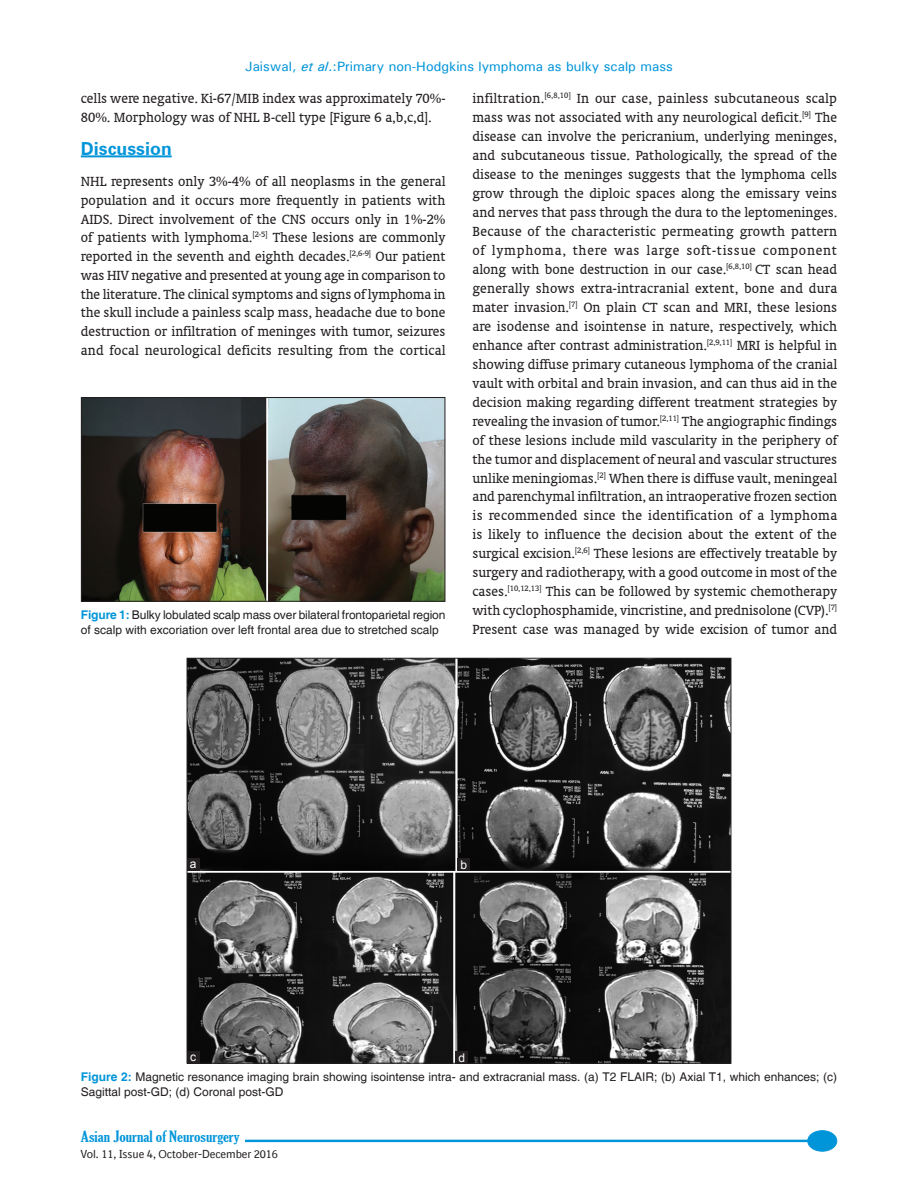
<style>
.page{position:relative;width:918px;height:1188px;background:#fff}
.page>*{position:absolute;margin:0;border:0;box-sizing:border-box;transform-origin:0 0}
.t1{font:700 18px "Zurich BT";color:#0095d9}
.TX{font:15px/18.9px "Oranda BT";color:#231f20;text-align:justify}
.RF{font:extra-condensed 15px "Gloucester";color:#0095d9;scale:1.25 1}
.t2{font:500 13.5px "Univers";color:#0095d9}
.FGC{font:12px/15px "Helvetica";color:#231f20}
.LABEL{font:12px "Arial";color:#fff}
.RF_RECTO_1{font:11.25px "BI Sans";letter-spacing:-.005em;color:#231f20}
.s1{font-style:italic}
.s2{font-weight:700;color:#0095d9}
</style>
<div class="page">
<div style="left:808px;top:1131px;width:29px;height:20px;background:#0095d9;border-radius:50%"></div>
<div style="left:807px;top:1130px;width:30px;height:22px;border:1px solid #0095d9;border-radius:50%"></div>
<hr style="left:245px;top:1140px;width:575px;height:2px;background:#0095d9">
<hr style="left:81px;top:155px;width:91px;height:2px;background:#0095d9">
<img style="left:189px;top:660px;width:540px;height:401px">
<div style="left:455px;top:1051px;width:13px;height:12px;background:#231f20"></div>
<div style="left:187px;top:1051px;width:12px;height:12px;background:#231f20"></div>
<div style="left:458px;top:858px;width:12px;height:13px;background:#231f20"></div>
<div style="left:187px;top:858px;width:12px;height:13px;background:#231f20"></div>
<img style="left:83px;top:399px;width:360px;height:200px">
<div style="left:81px;top:397px;width:364px;height:204px;border:1px solid #231f20"></div>
<p class="t2" style="left:245px;top:57px;width:429px">Jaiswal, <span class="s1">et al</span>.:Primary non‑Hodgkins lymphoma as bulky scalp mass</p>
<p class="TX" style="left:81px;top:89px;width:365px">cells were negative. Ki-67/MIB index was approximately 70%-<br>80%. Morphology was of NHL B-cell type [Figure 6 a,b,c,d].</p>
<h1 class="t1" style="left:81px;top:137px;width:92px">Discussion</h1>
<p class="TX" style="left:81px;top:172px;width:366px">NHL represents only 3%-4% of all neoplasms in the general population and it occurs more frequently in patients with AIDS. Direct involvement of the CNS occurs only in 1%-2% of patients with lymphoma.<sup>[2-5]</sup> These lesions are commonly reported in the seventh and eighth decades.<sup>[2,6-9]</sup> Our patient was HIV negative and presented at young age in comparison to the literature. The clinical symptoms and signs of lymphoma in the skull include a painless scalp mass, headache due to bone destruction or infiltration of meninges with tumor, seizures and focal neurological deficits resulting from the cortical</p>
<p class="FGC" style="left:81px;top:608px;width:366px"><span class="s2">Figure 1:</span> Bulky lobulated scalp mass over bilateral frontoparietal region of scalp with excoriation over left frontal area due to stretched scalp</p>
<p class="TX" style="left:472px;top:89px;width:366px">infiltration.<sup>[6,8,10]</sup> In our case, painless subcutaneous scalp mass was not associated with any neurological deficit.<sup>[9]</sup> The disease can involve the pericranium, underlying meninges, and subcutaneous tissue. Pathologically, the spread of the disease to the meninges suggests that the lymphoma cells grow through the diploic spaces along the emissary veins and nerves that pass through the dura to the leptomeninges.<br>Because of the characteristic permeating growth pattern of lymphoma, there was large soft-tissue component along with bone destruction in our case.<sup>[6,8,10]</sup> CT scan head generally shows extra-intracranial extent, bone and dura mater invasion.<sup>[7]</sup> On plain CT scan and MRI, these lesions are isodense and isointense in nature, respectively, which enhance after contrast administration.<sup>[2,9,11]</sup> MRI is helpful in showing diffuse primary cutaneous lymphoma of the cranial vault with orbital and brain invasion, and can thus aid in the decision making regarding different treatment strategies by revealing the invasion of tumor.<sup>[2,11]</sup> The angiographic findings of these lesions include mild vascularity in the periphery of the tumor and displacement of neural and vascular structures unlike meningiomas.<sup>[2]</sup> When there is diffuse vault, meningeal and parenchymal infiltration, an intraoperative frozen section is recommended since the identification of a lymphoma is likely to influence the decision about the extent of the surgical excision.<sup>[2,6]</sup> These lesions are effectively treatable by surgery and radiotherapy, with a good outcome in most of the cases.<sup>[10,12,13]</sup> This can be followed by systemic chemotherapy with cyclophosphamide, vincristine, and prednisolone (CVP).<sup>[7] </sup>Present case was managed by wide excision of tumor and</p>
<p class="LABEL" style="left:190px;top:855px;width:8px">a</p>
<p class="LABEL" style="left:461px;top:856px;width:8px">b</p>
<p class="LABEL" style="left:190px;top:1048px;width:7px">c</p>
<p class="LABEL" style="left:458px;top:1049px;width:8px">d</p>
<p class="FGC" style="left:81px;top:1070px;width:758px"><span class="s2">Figure 2:</span> Magnetic resonance imaging brain showing isointense intra‑ and extracranial mass. (a) T2 FLAIR; (b) Axial T1, which enhances; (c)<br>Sagittal post‑GD; (d) Coronal post‑GD</p>
<p class="RF" style="left:81px;top:1128px;width:129px">Asian Journal of Neurosurgery</p>
<p class="RF_RECTO_1" style="left:81px;top:1148px;width:199px">Vol. 11, Issue 4, October‑December 2016</p>
</div>
